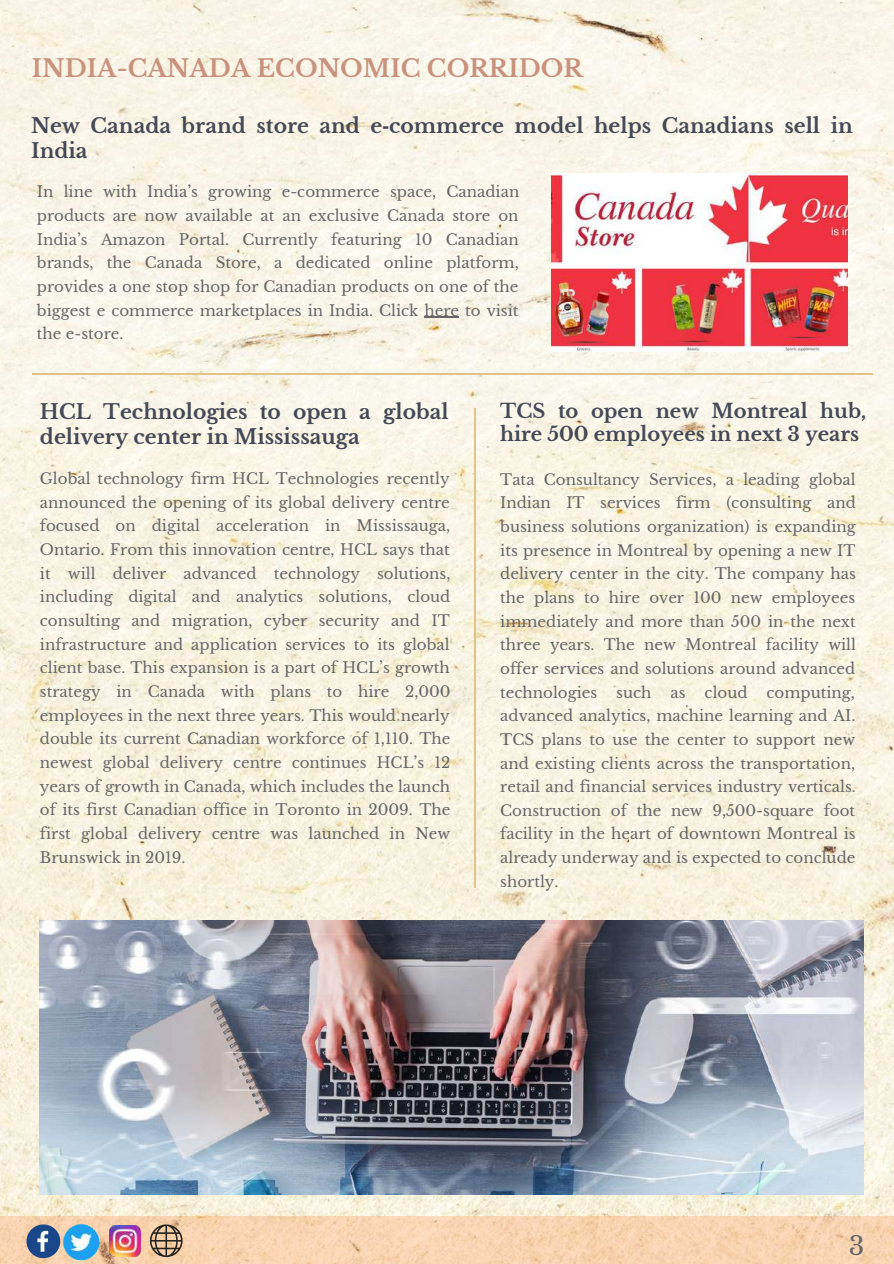
<style>
.page{position:relative;width:894px;height:1264px;background:#fff}
.page>*{position:absolute;margin:0;border:0;box-sizing:border-box;transform-origin:0 0}
.t1{font:25.35px "Libre Baskerville";color:#666}
.t2{font:700 24px "Libre Baskerville";color:#c8927f}
.t3{font:700 20.25px/24.8px "Libre Baskerville";color:#444956}
.t4{font:700 19.5px/23.7px "Libre Baskerville";color:#444956}
.t5{font:15px/23.7px "Libre Baskerville";color:#666;text-align:justify}
.s1{font-family:"Noto Sans"}
</style>
<div class="page">
<img style="left:0;top:0;width:893px;height:1216px">
<svg style="left:0;top:1216px;width:893px;height:47px;background:#f7d2af"></svg>
<svg style="left:26px;top:1224px;width:32px;height:34px"></svg>
<img style="left:109px;top:1225px;width:32px;height:31px">
<svg style="left:150px;top:1224px;width:32px;height:33px"></svg>
<hr style="left:32px;top:374px;width:840px;height:1px;background:#dec587">
<img style="left:58px;top:1218px;width:45px;height:45px">
<hr style="left:474px;top:408px;width:1px;height:480px;background:#dec587">
<img style="left:551px;top:174px;width:296px;height:178px">
<img style="left:40px;top:921px;width:823px;height:273px">
<hr style="left:424px;top:317px;width:35px;height:1px;background:#666">
<h2 class="t2" style="left:32px;top:54px;width:552px">INDIA-CANADA ECONOMIC CORRIDOR</h2>
<h3 class="t3" style="left:31px;top:114px;width:823px">New Canada brand store and e<span class="s1">‑</span>commerce model helps Canadians sell in<br>India</h3>
<p class="t5" style="left:37px;top:180px;width:484px">In line with India’s growing e-commerce space, Canadian products are now available at an exclusive Canada store on India’s Amazon Portal. Currently featuring 10 Canadian brands, the Canada Store, a dedicated online platform, provides a one stop shop for Canadian products on one of the biggest e commerce marketplaces in India. Click here to visit the e-store.</p>
<h3 class="t3" style="left:40px;top:399px;width:410px">HCL Technologies to open a global delivery center in Mississauga</h3>
<p class="t5" style="left:40px;top:467px;width:412px">Global technology firm HCL Technologies recently announced the opening of its global delivery centre focused on digital acceleration in Mississauga, Ontario. From this innovation centre, HCL says that it will deliver advanced technology solutions, including digital and analytics solutions, cloud consulting and migration, cyber security and IT infrastructure and application services to its global client base. This expansion is a part of HCL’s growth strategy in Canada with plans to hire 2,000 employees in the next three years. This would nearly double its current Canadian workforce of 1,110. The newest global delivery centre continues HCL’s 12 years of growth in Canada, which includes the launch of its first Canadian office in Toronto in 2009. The first global delivery centre was launched in New Brunswick in 2019.</p>
<h3 class="t4" style="left:500px;top:399px;width:367px">TCS to open new Montreal hub, hire 500 employees in next 3 years</h3>
<p class="t5" style="left:500px;top:467px;width:357px">Tata Consultancy Services, a leading global Indian IT services firm (consulting and business solutions organization) is expanding its presence in Montreal by opening a new IT delivery center in the city. The company has the plans to hire over 100 new employees immediately and more than 500 in the next three years. The new Montreal facility will offer services and solutions around advanced technologies</p>
<p class="t5" style="left:616px;top:680px;width:37px">such</p>
<p class="t5" style="left:670px;top:680px;width:17px">as</p>
<p class="t5" style="left:704px;top:680px;width:44px">cloud</p>
<p class="t5" style="left:500px;top:680px;width:357px;text-indent:266px">computing, advanced analytics, machine learning and AI.<br>TCS plans to use the center to support new and existing clients across the transportation, retail and financial services industry verticals.<br>Construction of the new 9,500-square foot facility in the heart of downtown Montreal is already underway and is expected to conclude shortly.</p>
<h1 class="t1" style="left:848px;top:1229px;width:17px">3</h1>
</div>
